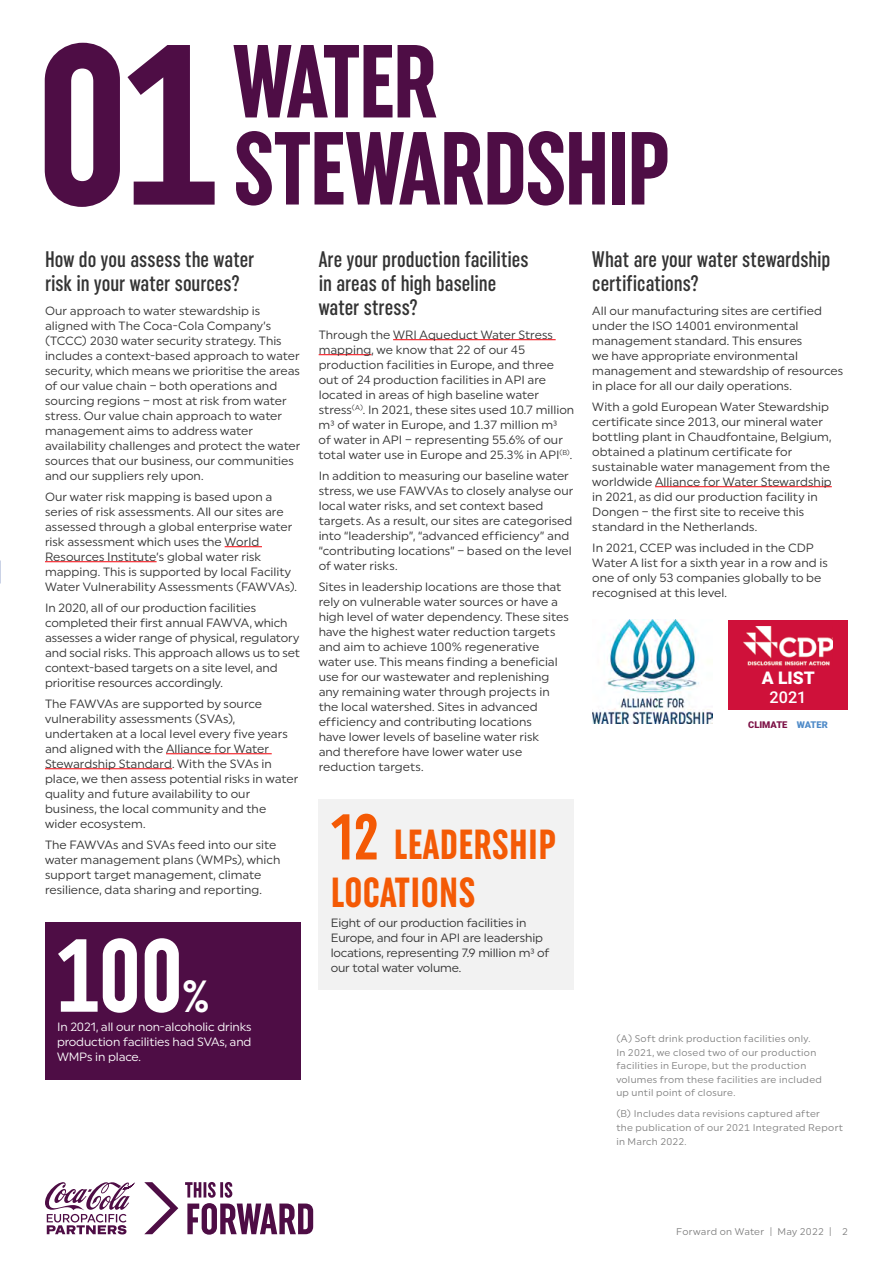
<style>
.page{position:relative;width:893px;height:1263px;background:#fff}
.page>*{position:absolute;margin:0;border:0;box-sizing:border-box;transform-origin:0 0}
.t1{font:700 extra-condensed 103.5px/87px "Uniform";letter-spacing:-.02em;color:#4e0d45;text-align:center}
.t2{font:700 extra-condensed 103.5px "Uniform";color:#fff}
.t3{font:700 extra-condensed 45px "Uniform";color:#fff}
.t4{font:700 extra-condensed 42px/48px "Uniform";letter-spacing:.01em;color:#f45a05}
.t5{font:500 extra-condensed 22.5px/24px "Uniform";color:#333}
.t6{font:900 17.55px "Roboto";color:#fff}
.t7{font:500 16.2px "Roboto";color:#fff}
.t8{font:12px/15px "Uniform";color:#333}
.t9{font:12px/15px "Uniform";letter-spacing:-.01em;color:#fff;text-align:justify}
.t10{font:9.75px/13.5px "Uniform";letter-spacing:.03em;color:#808080}
.t11{font:900 9.3px "Roboto";color:#7d1146}
.s1{font-size:228px}
.s2{font-size:64.5px}
.s3{color:#4e8ac8}
</style>
<div class="page">
<hr style="left:225px;top:546px;width:37px;height:1px;background:#f40009">
<hr style="left:45px;top:561px;width:112px;height:1px;background:#f40009">
<hr style="left:166px;top:753px;width:106px;height:1px;background:#f40009">
<hr style="left:45px;top:768px;width:127px;height:1px;background:#f40009">
<div style="left:45px;top:922px;width:256px;height:157px;background:#4e0d45"></div>
<hr style="left:655px;top:486px;width:177px;height:1px;background:#f40009">
<hr style="left:393px;top:339px;width:163px;height:1px;background:#f40009">
<hr style="left:319px;top:354px;width:52px;height:1px;background:#f40009">
<div style="left:319px;top:799px;width:255px;height:191px;background:#f2f2f2"></div>
<img style="left:592px;top:620px;width:120px;height:104px">
<div style="left:728px;top:620px;width:120px;height:119px;background:#cf113a"></div>
<div style="left:728px;top:710px;width:120px;height:31px;background:#fff"></div>
<img style="left:743px;top:627px;width:90px;height:38px">
<svg style="left:45px;top:1182px;width:133px;height:52px"></svg>
<svg style="left:185px;top:1182px;width:128px;height:53px"></svg>
<h1 class="t1" style="left:36px;top:38px;width:635px">WATER<br><span class="s1">01</span> STEWARDSHIP</h1>
<h3 class="t5" style="left:45px;top:246px;width:211px">How do you assess the water risk in your water sources?</h3>
<p class="t8" style="left:45px;top:303px;width:257px">Our approach to water stewardship is aligned with The Coca-Cola Company’s (TCCC) 2030 water security strategy. This includes a context-based approach to water security, which means we prioritise the areas of our value chain – both operations and sourcing regions – most at risk from water stress. Our value chain approach to water management aims to address water availability challenges and protect the water sources that our business, our communities and our suppliers rely upon.</p>
<p class="t8" style="left:45px;top:489px;width:253px">Our water risk mapping is based upon a series of risk assessments. All our sites are assessed through a global enterprise water risk assessment which uses the World Resources Institute’s global water risk mapping. This is supported by local Facility Water Vulnerability Assessments (FAWVAs).</p>
<p class="t8" style="left:45px;top:600px;width:257px">In 2020, all of our production facilities completed their first annual FAWVA, which assesses a wider range of physical, regulatory and social risks. This approach allows us to set context-based targets on a site level, and prioritise resources accordingly.</p>
<p class="t8" style="left:45px;top:696px;width:255px">The FAWVAs are supported by source vulnerability assessments (SVAs), undertaken at a local level every five years and aligned with the Alliance for Water Stewardship Standard. With the SVAs in place, we then assess potential risks in water quality and future availability to our business, the local community and the wider ecosystem.</p>
<p class="t8" style="left:45px;top:837px;width:237px">The FAWVAs and SVAs feed into our site water management plans (WMPs), which support target management, climate resilience, data sharing and reporting.</p>
<h1 class="t2" style="left:57px;top:916px;width:127px">100</h1>
<h2 class="t3" style="left:183px;top:970px;width:28px">%</h2>
<p class="t9" style="left:57px;top:1019px;width:196px">In 2021, all our non-alcoholic drinks production facilities had SVAs, and WMPs in place.</p>
<h3 class="t5" style="left:319px;top:246px;width:211px">Are your production facilities in areas of high baseline water stress?</h3>
<p class="t8" style="left:319px;top:327px;width:257px">Through the WRI Aqueduct Water Stress mapping, we know that 22 of our 45 production facilities in Europe, and three out of 24 production facilities in API are located in areas of high baseline water stress<sup>(A)</sup>. In 2021, these sites used 10.7 million m³ of water in Europe, and 1.37 million m³<br>of water in API – representing 55.6% of our total water use in Europe and 25.3% in API<sup>(B)</sup>.</p>
<p class="t8" style="left:319px;top:468px;width:256px">In addition to measuring our baseline water stress, we use FAWVAs to closely analyse our local water risks, and set context based targets. As a result, our sites are categorised into “leadership”, “advanced efficiency” and “contributing locations” – based on the level of water risks.</p>
<p class="t8" style="left:319px;top:579px;width:252px">Sites in leadership locations are those that rely on vulnerable water sources or have a high level of water dependency. These sites have the highest water reduction targets and aim to achieve 100% regenerative water use. This means finding a beneficial use for our wastewater and replenishing any remaining water through projects in the local watershed. Sites in advanced efficiency and contributing locations<br>have lower levels of baseline water risk<br>and therefore have lower water use reduction targets.</p>
<h3 class="t4" style="left:331px;top:821px;width:227px"><span class="s2">12</span> LEADERSHIP<br>LOCATIONS</h3>
<p class="t8" style="left:331px;top:915px;width:220px">Eight of our production facilities in Europe, and four in API are leadership locations, representing 7.9 million m³ of our total water volume.</p>
<h3 class="t5" style="left:592px;top:246px;width:240px">What are your water stewardship certifications?</h3>
<p class="t8" style="left:592px;top:303px;width:252px">All our manufacturing sites are certified under the ISO 14001 environmental management standard. This ensures<br>we have appropriate environmental management and stewardship of resources in place for all our daily operations.</p>
<p class="t8" style="left:592px;top:399px;width:241px">With a gold European Water Stewardship certificate since 2013, our mineral water bottling plant in Chaudfontaine, Belgium, obtained a platinum certificate for sustainable water management from the worldwide Alliance for Water Stewardship in 2021, as did our production facility in Dongen – the first site to receive this standard in the Netherlands.</p>
<p class="t8" style="left:592px;top:540px;width:237px">In 2021, CCEP was included in the CDP Water A list for a sixth year in a row and is one of only 53 companies globally to be recognised at this level.</p>
<h3 class="t6" style="left:762px;top:668px;width:54px">A LIST</h3>
<h3 class="t7" style="left:770px;top:687px;width:38px">2021</h3>
<p class="t11" style="left:748px;top:719px;width:81px">CLIMATE <span class="s3">WATER</span></p>
<p class="t10" style="left:616px;top:1032px;width:207px">(A) Soft drink production facilities only.<br>In 2021, we closed two of our production facilities in Europe, but the production volumes from these facilities are included up until point of closure.</p>
<p class="t10" style="left:616px;top:1107px;width:228px">(B) Includes data revisions captured after<br>the publication of our 2021 Integrated Report in March 2022.</p>
<p class="t10" style="left:676px;top:1224px;width:173px">Forward on Water | May 2022 | 2</p>
</div>
